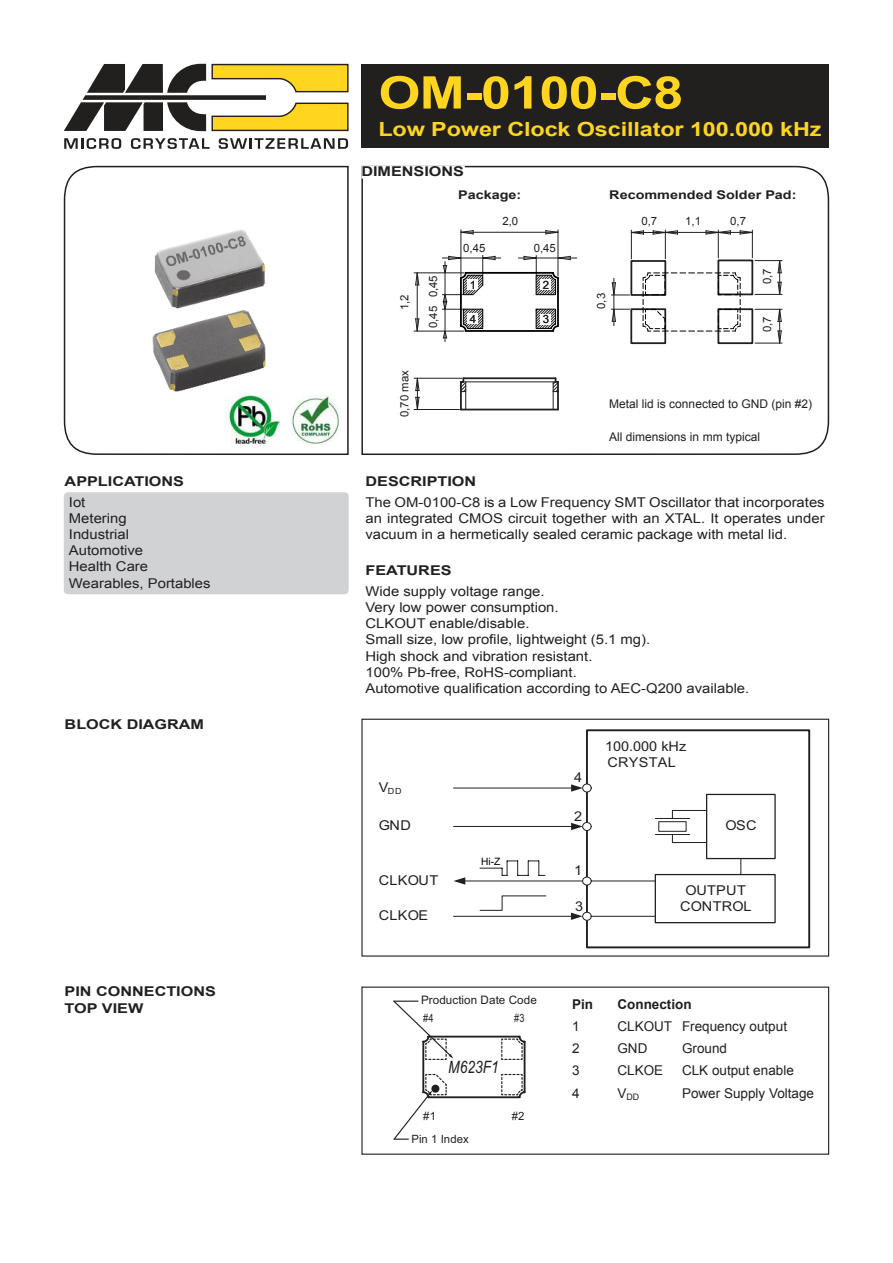
<style>
.page{position:relative;width:893px;height:1263px;background:#fff}
.page>*{position:absolute;margin:0;border:0;box-sizing:border-box;transform-origin:0 0}
.t1{font:700 45px "Arial";letter-spacing:-.015em;color:#ffd520;scale:1.2 1}
.t2{font:700 19.5px "Arial";letter-spacing:-.005em;color:#ffd520;scale:1.2 1}
.t3{font:italic 17.1px "Arial";color:#221f1f;scale:.81 1}
.t4{font:13.5px/16.2px "Arial";color:#221f1f;scale:1.1 1}
.t5{font:700 13.5px/16.2px "Arial";color:#221f1f;scale:1.2 1}
.t6{font:13.5px "Arial";color:#221f1f}
.t7{font:13.5px/16px "Arial";color:#221f1f;scale:1.07 1}
.t8{font:700 13.5px "Arial";color:#221f1f}
.t9{font:13.5px/16.2px "Arial";letter-spacing:.02em;color:#221f1f;text-align:center;scale:1.07 1}
.t10{font:12px "Arial";color:#221f1f}
.t11{font:700 12px "Arial";color:#221f1f;scale:1.2 1}
.t12{font:11.7px "Arial";letter-spacing:.005em;color:#221f1f}
.t13{font:11.4px "Arial";color:#221f1f}
.t14{font:11.4px "Arial";color:#221f1f;scale:.81 1}
.t15{font:10.2px "Arial";color:#000}
.t16{font:8.85px "Arial";color:#221f1f}
.t17{font:8.55px "Arial";color:#221f1f;scale:1.07 1}
</style>
<div class="page">
<svg style="left:361px;top:165px;width:469px;height:290px"></svg>
<svg style="left:361px;top:166px;width:104px;height:13px"></svg>
<svg style="left:64px;top:64px;width:285px;height:68px"></svg>
<svg style="left:64px;top:138px;width:57px;height:11px"></svg>
<svg style="left:131px;top:138px;width:79px;height:11px"></svg>
<svg style="left:219px;top:138px;width:129px;height:11px"></svg>
<svg style="left:63px;top:165px;width:286px;height:290px"></svg>
<div style="left:361px;top:64px;width:468px;height:84px;background:#221f1f"></div>
<div style="left:64px;top:492px;width:285px;height:102px;background:#d1d2d4;border-radius:4px"></div>
<img style="left:152px;top:229px;width:113px;height:163px">
<hr style="left:461px;top:232px;width:97px;height:1px;background:#221f1f">
<hr style="left:461px;top:230px;width:1px;height:46px;background:#221f1f">
<hr style="left:417px;top:273px;width:1px;height:58px;background:#221f1f">
<hr style="left:445px;top:262px;width:1px;height:79px;background:#221f1f">
<hr style="left:442px;top:258px;width:58px;height:1px;background:#221f1f">
<svg style="left:415px;top:267px;width:5px;height:19px"></svg>
<hr style="left:519px;top:258px;width:58px;height:1px;background:#221f1f">
<svg style="left:415px;top:318px;width:5px;height:19px"></svg>
<svg style="left:455px;top:230px;width:19px;height:5px"></svg>
<svg style="left:545px;top:230px;width:18px;height:5px"></svg>
<hr style="left:558px;top:230px;width:1px;height:46px;background:#221f1f">
<hr style="left:414px;top:331px;width:50px;height:1px;background:#221f1f">
<hr style="left:414px;top:272px;width:50px;height:1px;background:#221f1f">
<svg style="left:611px;top:230px;width:171px;height:119px"></svg>
<hr style="left:414px;top:409px;width:45px;height:1px;background:#221f1f">
<hr style="left:414px;top:378px;width:48px;height:1px;background:#221f1f">
<hr style="left:417px;top:378px;width:1px;height:31px;background:#221f1f">
<svg style="left:415px;top:397px;width:5px;height:18px"></svg>
<svg style="left:415px;top:373px;width:5px;height:18px"></svg>
<hr style="left:461px;top:409px;width:97px;height:1px;background:#221f1f">
<hr style="left:463px;top:377px;width:92px;height:2px;background:#221f1f">
<hr style="left:557px;top:382px;width:2px;height:28px;background:#221f1f">
<hr style="left:463px;top:381px;width:93px;height:1px;background:#221f1f">
<svg style="left:460px;top:378px;width:6px;height:32px"></svg>
<svg style="left:553px;top:378px;width:6px;height:31px"></svg>
<hr style="left:557px;top:278px;width:2px;height:48px;background:#000">
<hr style="left:466px;top:272px;width:87px;height:2px;background:#000">
<hr style="left:466px;top:330px;width:87px;height:2px;background:#000">
<svg style="left:523px;top:256px;width:48px;height:39px"></svg>
<svg style="left:442px;top:255px;width:54px;height:84px"></svg>
<svg style="left:535px;top:308px;width:25px;height:25px"></svg>
<img style="left:292px;top:395px;width:48px;height:49px">
<img style="left:225px;top:390px;width:54px;height:59px">
<div style="left:361px;top:986px;width:468px;height:169px;border:1px solid #221f1f"></div>
<svg style="left:393px;top:1000px;width:133px;height:140px"></svg>
<div style="left:361px;top:719px;width:468px;height:237px;border:1px solid #221f1f"></div>
<div style="left:586px;top:729px;width:224px;height:219px;border:2px solid #221f1f"></div>
<div style="left:655px;top:874px;width:121px;height:49px;background:#fff;border:1px solid #221f1f"></div>
<div style="left:706px;top:794px;width:70px;height:65px;background:#fff;border:1px solid #221f1f"></div>
<hr style="left:453px;top:788px;width:119px;height:1px;background:#221f1f">
<svg style="left:571px;top:784px;width:12px;height:8px"></svg>
<svg style="left:740px;top:858px;width:1px;height:16px"></svg>
<div style="left:582px;top:784px;width:10px;height:8px;background:#fff;border:1px solid #221f1f;border-radius:50%"></div>
<svg style="left:453px;top:810px;width:254px;height:110px"></svg>
<p class="t5" style="left:65px;top:474px;width:101px">APPLICATIONS</p>
<p class="t4" style="left:69px;top:495px;width:130px">Iot<br>Metering<br>Industrial<br>Automotive<br>Health Care<br>Wearables, Portables</p>
<p class="t5" style="left:65px;top:717px;width:118px">BLOCK DIAGRAM</p>
<p class="t5" style="left:65px;top:985px;width:128px">PIN CONNECTIONS<br>TOP VIEW</p>
<h1 class="t1" style="left:378px;top:76px;width:255px">OM-0100-C8</h1>
<h2 class="t2" style="left:378px;top:121px;width:371px">Low Power Clock Oscillator 100.000 kHz</h2>
<p class="t5" style="left:361px;top:164px;width:87px">DIMENSIONS</p>
<p class="t11" style="left:458px;top:190px;width:54px">Package:</p>
<p class="t11" style="left:609px;top:190px;width:158px">Recommended Solder Pad:</p>
<p class="t13" style="left:502px;top:217px;width:17px">2,0</p>
<p class="t13" style="left:641px;top:217px;width:17px">0,7</p>
<p class="t13" style="left:730px;top:217px;width:17px">0,7</p>
<p class="t13" style="left:685px;top:217px;width:17px">1,1</p>
<p class="t13" style="left:400px;top:310px;width:17px;rotate:-90deg">1,2</p>
<p class="t13" style="left:400px;top:417px;width:48px;rotate:-90deg">0,70 max</p>
<p class="t13" style="left:429px;top:297px;width:24px;rotate:-90deg">0,45</p>
<p class="t13" style="left:429px;top:328px;width:24px;rotate:-90deg">0,45</p>
<p class="t13" style="left:463px;top:244px;width:24px">0,45</p>
<p class="t13" style="left:534px;top:244px;width:24px">0,45</p>
<p class="t13" style="left:470px;top:281px;width:8px">1</p>
<p class="t13" style="left:543px;top:281px;width:8px">2</p>
<p class="t13" style="left:470px;top:315px;width:8px">4</p>
<p class="t13" style="left:543px;top:315px;width:8px">3</p>
<p class="t13" style="left:597px;top:309px;width:17px;rotate:-90deg">0,3</p>
<p class="t13" style="left:763px;top:284px;width:17px;rotate:-90deg">0,7</p>
<p class="t13" style="left:763px;top:332px;width:17px;rotate:-90deg">0,7</p>
<p class="t10" style="left:609px;top:396px;width:204px">Metal lid is connected to GND (pin #2)</p>
<p class="t10" style="left:609px;top:432px;width:152px">All dimensions in mm typical</p>
<p class="t5" style="left:365px;top:474px;width:94px">DESCRIPTION</p>
<p class="t4" style="left:365px;top:495px;width:419px;text-align:justify">The OM-0100-C8 is a Low Frequency SMT Oscillator that incorporates an integrated CMOS circuit together with an XTAL. It operates under vacuum in a hermetically sealed ceramic package with metal lid.</p>
<p class="t5" style="left:365px;top:564px;width:73px">FEATURES</p>
<p class="t4" style="left:365px;top:584px;width:350px">Wide supply voltage range.<br>Very low power consumption.<br>CLKOUT enable/disable.<br>Small size, low pro昀椀le, lightweight (5.1 mg).<br>High shock and vibration resistant.<br>100% Pb-free, RoHS-compliant.<br>Automotive quali昀椀cation according to AEC-Q200 available.</p>
<p class="t17" style="left:379px;top:786px;width:23px"><sup>V</sup>DD</p>
<p class="t7" style="left:379px;top:818px;width:32px">GND</p>
<p class="t7" style="left:379px;top:872px;width:57px">CLKOUT</p>
<p class="t7" style="left:379px;top:908px;width:48px">CLKOE</p>
<p class="t15" style="left:481px;top:856px;width:21px">Hi-Z</p>
<p class="t12" style="left:421px;top:993px;width:117px">Production Date Code</p>
<p class="t14" style="left:423px;top:1012px;width:14px">#4</p>
<p class="t14" style="left:514px;top:1012px;width:14px">#3</p>
<p class="t3" style="left:448px;top:1057px;width:64px">M623F1</p>
<p class="t13" style="left:423px;top:1109px;width:14px">#1</p>
<p class="t13" style="left:512px;top:1109px;width:14px">#2</p>
<p class="t13" style="left:412px;top:1133px;width:59px">Pin 1 Index</p>
<p class="t7" style="left:574px;top:769px;width:9px">4</p>
<p class="t7" style="left:574px;top:808px;width:9px">2</p>
<p class="t7" style="left:574px;top:863px;width:9px">1</p>
<p class="t7" style="left:575px;top:898px;width:9px">3</p>
<p class="t7" style="left:605px;top:738px;width:77px">100.000 kHz<br>CRYSTAL</p>
<p class="t7" style="left:725px;top:818px;width:31px">OSC</p>
<p class="t9" style="left:680px;top:882px;width:68px">OUTPUT<br>CONTROL</p>
<p class="t8" style="left:572px;top:999px;width:23px">Pin</p>
<p class="t8" style="left:617px;top:999px;width:76px">Connection</p>
<p class="t6" style="left:572px;top:1021px;width:9px">1</p>
<p class="t6" style="left:617px;top:1021px;width:171px">CLKOUT Frequency output</p>
<p class="t6" style="left:572px;top:1040px;width:9px">2</p>
<p class="t6" style="left:617px;top:1043px;width:31px">GND</p>
<p class="t6" style="left:682px;top:1043px;width:47px">Ground</p>
<p class="t6" style="left:572px;top:1065px;width:9px">3</p>
<p class="t6" style="left:617px;top:1062px;width:47px">CLKOE</p>
<p class="t6" style="left:682px;top:1065px;width:113px">CLK output enable</p>
<p class="t6" style="left:572px;top:1088px;width:9px">4</p>
<p class="t16" style="left:617px;top:1094px;width:23px"><sup>V</sup>DD</p>
<p class="t6" style="left:682px;top:1088px;width:134px">Power Supply Voltage</p>
</div>
